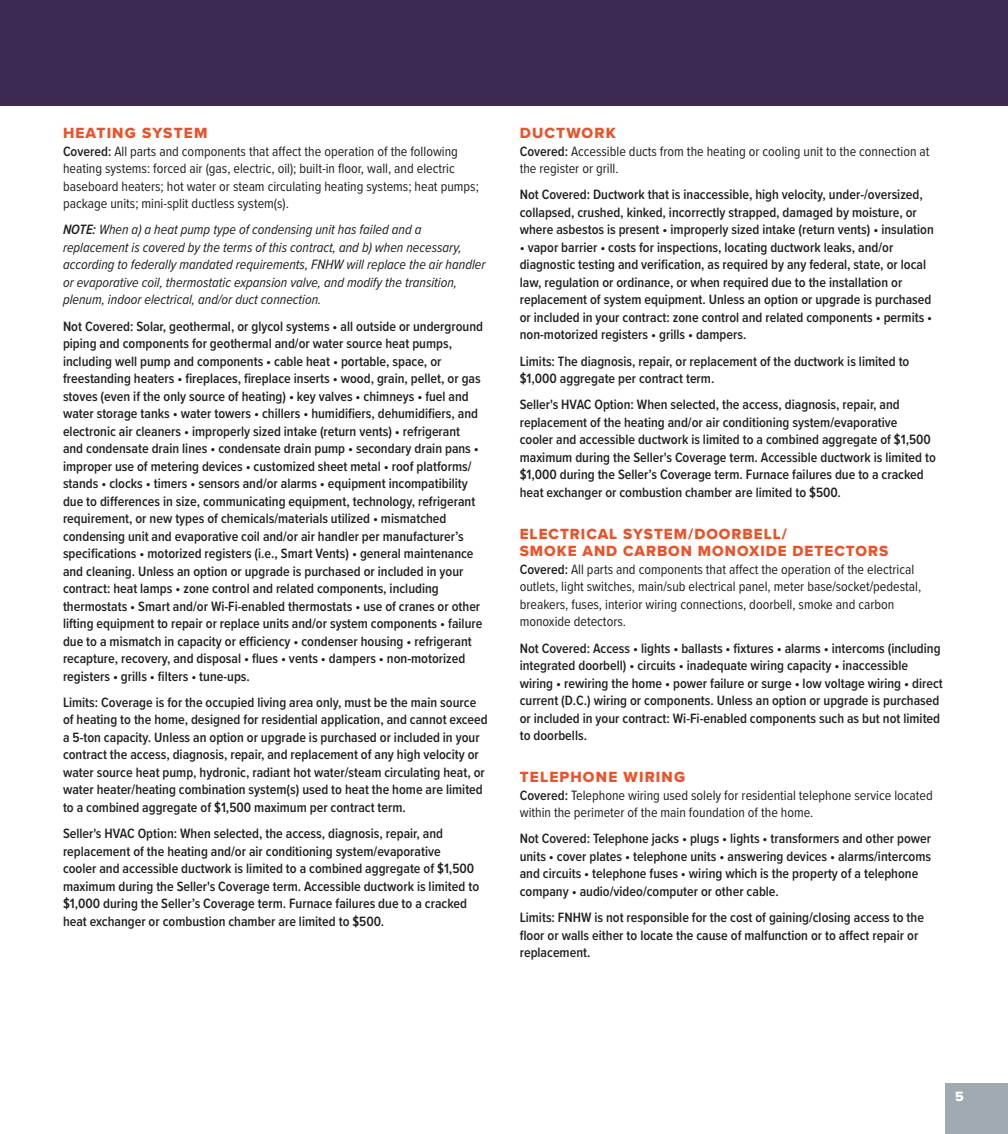
<style>
.page{position:relative;width:1008px;height:1134px;background:#fff}
.page>*{position:absolute;margin:0;border:0;box-sizing:border-box;transform-origin:0 0}
.t1{font:15.4px/17.5px "Proxima Nova Extrabld";letter-spacing:.065em;color:#f05024}
.t2{font:600 14px/17.5px "Proxima Nova Cond";color:#231f20}
.t3{font:14px/17.5px "Proxima Nova Cond";color:#231f20}
.t4{font:italic 14px/17.5px "Proxima Nova Cond";color:#231f20}
.t5{font:14px "Proxima Nova Extrabld";color:#fff}
.s1{font-weight:600}
</style>
<div class="page">
<div style="left:0;top:0;width:1008px;height:106px;background:#3d2a54"></div>
<div style="left:945px;top:1083px;width:63px;height:51px;background:#9faab2"></div>
<p class="t1" style="left:63px;top:124px;width:146px">HEATING SYSTEM</p>
<p class="t3" style="left:63px;top:142px;width:417px"><span class="s1">Covered:</span> All parts and components that affect the operation of the following heating systems: forced air (gas, electric, oil); built-in floor, wall, and electric baseboard heaters; hot water or steam circulating heating systems; heat pumps; package units; mini-split ductless system(s).</p>
<p class="t4" style="left:63px;top:220px;width:424px"><span class="s1">NOTE:</span> When a) a heat pump type of condensing unit has failed and a replacement is covered by the terms of this contract, and b) when necessary, according to federally mandated requirements, FNHW will replace the air handler or evaporative coil, thermostatic expansion valve, and modify the transition, plenum, indoor electrical, and/or duct connection.</p>
<p class="t2" style="left:63px;top:317px;width:422px">Not Covered: Solar, geothermal, or glycol systems • all outside or underground piping and components for geothermal and/or water source heat pumps, including well pump and components • cable heat • portable, space, or freestanding heaters • fireplaces, fireplace inserts • wood, grain, pellet, or gas stoves (even if the only source of heating) • key valves • chimneys • fuel and water storage tanks • water towers • chillers • humidifiers, dehumidifiers, and electronic air cleaners • improperly sized intake (return vents) • refrigerant and condensate drain lines • condensate drain pump • secondary drain pans • improper use of metering devices • customized sheet metal • roof platforms/ stands • clocks • timers • sensors and/or alarms • equipment incompatibility due to differences in size, communicating equipment, technology, refrigerant requirement, or new types of chemicals/materials utilized • mismatched condensing unit and evaporative coil and/or air handler per manufacturer’s specifications • motorized registers (i.e., Smart Vents) • general maintenance and cleaning. Unless an option or upgrade is purchased or included in your contract: heat lamps • zone control and related components, including thermostats • Smart and/or Wi-Fi-enabled thermostats • use of cranes or other lifting equipment to repair or replace units and/or system components • failure due to a mismatch in capacity or efficiency • condenser housing • refrigerant recapture, recovery, and disposal • flues • vents • dampers • non-motorized registers • grills • filters • tune-ups.</p>
<p class="t2" style="left:63px;top:693px;width:426px">Limits: Coverage is for the occupied living area only, must be the main source of heating to the home, designed for residential application, and cannot exceed a 5-ton capacity. Unless an option or upgrade is purchased or included in your contract the access, diagnosis, repair, and replacement of any high velocity or water source heat pump, hydronic, radiant hot water/steam circulating heat, or water heater/heating combination system(s) used to heat the home are limited to a combined aggregate of $1,500 maximum per contract term.</p>
<p class="t2" style="left:63px;top:824px;width:418px">Seller's HVAC Option: When selected, the access, diagnosis, repair, and replacement of the heating and/or air conditioning system/evaporative<br>cooler and accessible ductwork is limited to a combined aggregate of $1,500 maximum during the Seller's Coverage term. Accessible ductwork is limited to $1,000 during the Seller’s Coverage term. Furnace failures due to a cracked heat exchanger or combustion chamber are limited to $500.</p>
<p class="t1" style="left:520px;top:124px;width:97px">DUCTWORK</p>
<p class="t3" style="left:520px;top:142px;width:411px"><span class="s1">Covered:</span> Accessible ducts from the heating or cooling unit to the connection at the register or grill.</p>
<p class="t2" style="left:520px;top:186px;width:416px">Not Covered: Ductwork that is inaccessible, high velocity, under-/oversized, collapsed, crushed, kinked, incorrectly strapped, damaged by moisture, or where asbestos is present • improperly sized intake (return vents) • insulation</p>
<p class="t2" style="left:520px;top:238px;width:414px">• vapor barrier • costs for inspections, locating ductwork leaks, and/or diagnostic testing and verification, as required by any federal, state, or local law, regulation or ordinance, or when required due to the installation or replacement of system equipment. Unless an option or upgrade is purchased or included in your contract: zone control and related components • permits • non-motorized registers • grills • dampers.</p>
<p class="t2" style="left:520px;top:352px;width:391px">Limits: The diagnosis, repair, or replacement of the ductwork is limited to $1,000 aggregate per contract term.</p>
<p class="t2" style="left:520px;top:396px;width:418px">Seller's HVAC Option: When selected, the access, diagnosis, repair, and replacement of the heating and/or air conditioning system/evaporative<br>cooler and accessible ductwork is limited to a combined aggregate of $1,500 maximum during the Seller's Coverage term. Accessible ductwork is limited to $1,000 during the Seller’s Coverage term. Furnace failures due to a cracked heat exchanger or combustion chamber are limited to $500.</p>
<p class="t1" style="left:520px;top:525px;width:370px">ELECTRICAL SYSTEM/DOORBELL/<br>SMOKE AND CARBON MONOXIDE DETECTORS</p>
<p class="t3" style="left:520px;top:560px;width:403px"><span class="s1">Covered:</span> All parts and components that affect the operation of the electrical outlets, light switches, main/sub electrical panel, meter base/socket/pedestal, breakers, fuses, interior wiring connections, doorbell, smoke and carbon monoxide detectors.</p>
<p class="t2" style="left:520px;top:639px;width:425px">Not Covered: Access • lights • ballasts • fixtures • alarms • intercoms (including integrated doorbell) • circuits • inadequate wiring capacity • inaccessible wiring • rewiring the home • power failure or surge • low voltage wiring • direct current (D.C.) wiring or components. Unless an option or upgrade is purchased or included in your contract: Wi-Fi-enabled components such as but not limited to doorbells.</p>
<p class="t1" style="left:520px;top:768px;width:167px">TELEPHONE WIRING</p>
<p class="t3" style="left:520px;top:786px;width:415px"><span class="s1">Covered:</span> Telephone wiring used solely for residential telephone service located within the perimeter of the main foundation of the home.</p>
<p class="t2" style="left:520px;top:830px;width:413px">Not Covered: Telephone jacks • plugs • lights • transformers and other power units • cover plates • telephone units • answering devices • alarms/intercoms and circuits • telephone fuses • wiring which is the property of a telephone company • audio/video/computer or other cable.</p>
<p class="t2" style="left:520px;top:908px;width:406px">Limits: FNHW is not responsible for the cost of gaining/closing access to the floor or walls either to locate the cause of malfunction or to affect repair or replacement.</p>
<p class="t5" style="left:955px;top:1086px;width:10px">5</p>
</div>
